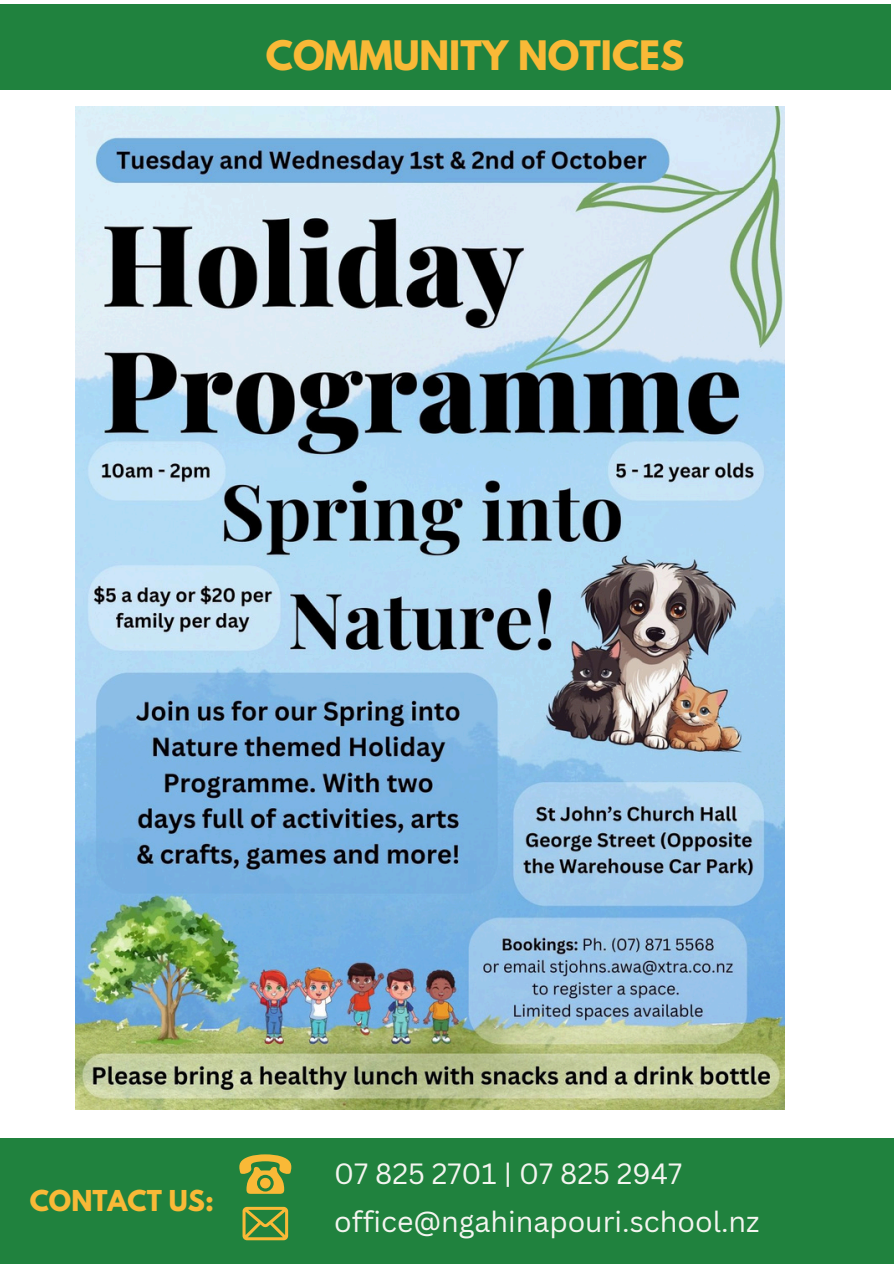
<style>
.page{position:relative;width:894px;height:1264px;background:#fff}
.page>*{position:absolute;margin:0;border:0;box-sizing:border-box;transform-origin:0 0}
.t1{font:700 36px "League Spartan";color:#f9b937}
.t2{font:28.5px "Canva Sans";color:#f4f5f0}
.t3{font:700 25.5px "League Spartan";color:#f9b937}
</style>
<div class="page">
<div style="left:0;top:4px;width:890px;height:85px;background:#20823e"></div>
<img style="left:76px;top:107px;width:708px;height:1002px">
<div style="left:0;top:1137px;width:893px;height:126px;background:#20823e"></div>
<svg style="left:239px;top:1154px;width:53px;height:39px"></svg>
<svg style="left:242px;top:1206px;width:46px;height:34px"></svg>
<p class="t1" style="left:266px;top:38px;width:420px">COMMUNITY NOTICES</p>
<p class="t3" style="left:30px;top:1188px;width:186px">CONTACT US:</p>
<p class="t2" style="left:334px;top:1153px;width:349px">07 825 2701 | 07 825 2947</p>
<p class="t2" style="left:334px;top:1201px;width:427px">office@ngahinapouri.school.nz</p>
</div>
